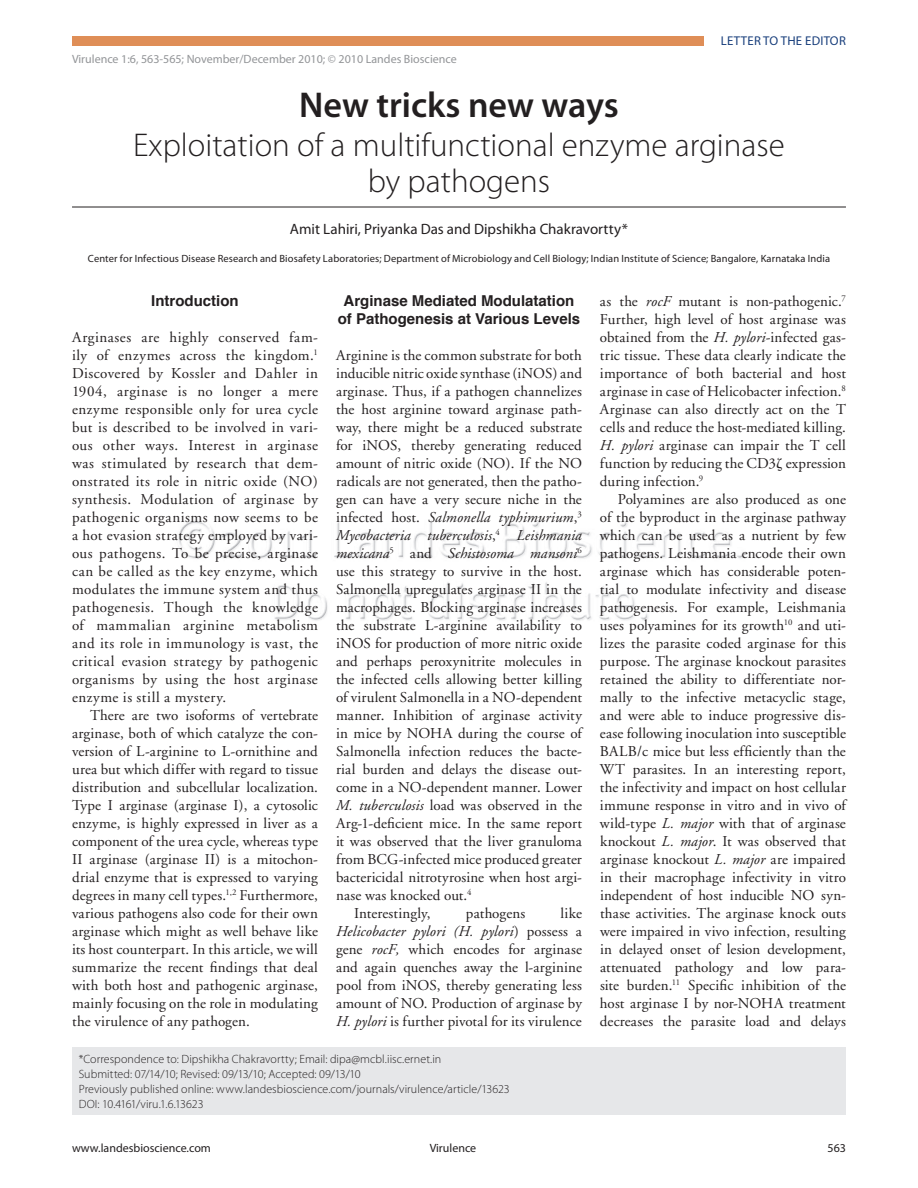
<style>
.page{position:relative;width:918px;height:1188px;background:#fff}
.page>*{position:absolute;margin:0;border:0;box-sizing:border-box;transform-origin:0 0}
.t1{font:600 36px "Myriad Pro";color:#231f20}
.t2{font:300 33px/36px "Myriad Pro";color:#231f20;text-align:center}
.t3{font:15px/18px "Adobe Garamond";letter-spacing:.01em;color:#231f20;text-align:justify}
.t4{font:italic 15px "Adobe Garamond";letter-spacing:.01em;color:#231f20}
.t5{font:700 15px/18px "Helvetica";color:#231f20;text-align:center}
.t6{font:15px "Myriad Pro";color:#231f20}
.t7{font:12.75px "Myriad Pro";letter-spacing:.02em;color:#193f7c}
.t8{font:300 12px/15px "Myriad Pro";letter-spacing:.005em;color:#231f20}
.t9{font:12px "Myriad Pro";color:#939598}
.t10{font:12px "Myriad Pro";color:#231f20}
.t11{font:10.5px "Myriad Pro";letter-spacing:.015em;color:#231f20}
.s1{font-style:normal}
.s2{font-style:italic}
.s3{font-family:"Universal Std Greekw Math Pi"}
</style>
<div class="page">
<img style="left:92px;top:206px;width:734px;height:415px">
<div style="left:72px;top:36px;width:632px;height:10px;background:#df8e57"></div>
<hr style="left:72px;top:207px;width:774px;height:1px;background:#231f20">
<div style="left:72px;top:1047px;width:774px;height:68px;background:#e6e7e9"></div>
<p class="t9" style="left:72px;top:52px;width:386px">Virulence 1:6, 563-565; November/December 2010; © 2010 Landes Bioscience</p>
<p class="t7" style="left:721px;top:32px;width:127px">Letter to the Ed itor</p>
<h1 class="t1" style="left:299px;top:82px;width:321px">New tricks new ways</h1>
<h2 class="t2" style="left:133px;top:126px;width:653px">Exploitation of a multifunctional enzyme arginase by pathogens</h2>
<p class="t6" style="left:290px;top:220px;width:339px">Amit Lahiri, Priyanka Das and Dipshikha Chakravortty*</p>
<p class="t11" style="left:88px;top:253px;width:744px">Center for Infectious Disease Research and Biosafety Laboratories; Department of Microbiology and Cell Biology; I ndian Institute of Science; Bangalore, Karnataka India</p>
<p class="t5" style="left:151px;top:292px;width:89px">Introduction</p>
<p class="t3" style="left:72px;top:329px;width:247px">Arginases are highly conserved fam&shy;ily of enzymes across the kingdom.<sup>1<br></sup>Discovered by Kossler and Dahler in 1904, arginase is no longer a mere enzyme responsible only for urea cycle but is described to be involved in vari&shy;ous other ways. Interest in arginase was stimulated by research that dem&shy;onstrated its role in nitric oxide (NO) synthesis. Modulation of arginase by pathogenic organisms now seems to be a hot evasion strategy employed by vari&shy;ous pathogens. To be precise, arginase can be called as the key enzyme, which modulates the immune system and thus pathogenesis. Though the knowledge of mammalian arginine metabolism and its role in immunology is vast, the critical evasion strategy by pathogenic organisms by using the host arginase enzyme is still a mystery.</p>
<p class="t3" style="left:72px;top:707px;width:247px;text-indent:18px">There are two isoforms of vertebrate arginase, both of which catalyze the con&shy;version of L-arginine to L-ornithine and urea but which differ with regard to tissue distribution and subcellular localization.<br>Type I arginase (arginase I), a cytosolic enzyme, is highly expressed in liver as a component of the urea cycle, whereas type II arginase (arginase II) is a mitochon&shy;drial enzyme that is expressed to varying degrees in many cell types.<sup>1,2</sup> Furthermore, various pathogens also code for their own arginase which might as well behave like its host counterpart. In this article, we will summarize the recent findings that deal with both host and pathogenic arginase, mainly focusing on the role in modulating the virulence of any pathogen.</p>
<p class="t5" style="left:338px;top:292px;width:244px">Arginase Mediated Modulatation of Pathogenesis at Various Levels</p>
<p class="t3" style="left:336px;top:347px;width:247px">Arginine is the common substrate for both</p>
<p class="t3" style="left:336px;top:365px;width:247px">inducible nitric oxide synthase (iNOS) and</p>
<p class="t3" style="left:336px;top:383px;width:247px">arginase. Thus, if a pathogen channelizes</p>
<p class="t3" style="left:336px;top:401px;width:247px">the host arginine toward arginase path-</p>
<p class="t3" style="left:336px;top:419px;width:247px">way, there might be a reduced substrate</p>
<p class="t3" style="left:336px;top:437px;width:247px">for iNOS, thereby generating reduced</p>
<p class="t3" style="left:336px;top:455px;width:247px">amount of nitric oxide (NO). If the NO</p>
<p class="t3" style="left:336px;top:473px;width:247px">radicals are not generated, then the patho-</p>
<p class="t3" style="left:336px;top:491px;width:247px">gen can have a very secure niche in the</p>
<p class="t4" style="left:336px;top:509px;width:247px"><span class="s1">infected host.</span> Salmonella typhimurium<span class="s1">,</span><sup>3</sup></p>
<p class="t4" style="left:336px;top:527px;width:247px">Mycobacteria tuberculosis<span class="s1">,</span><sup>4</sup> Leishmania</p>
<p class="t4" style="left:336px;top:545px;width:247px">mexicana<sup>5</sup> <span class="s1">and</span> Schistosoma mansoni<sup>6</sup></p>
<p class="t3" style="left:336px;top:563px;width:247px">use this strategy to survive in the host.</p>
<p class="t3" style="left:336px;top:581px;width:247px">Salmonella upregulates arginase II in the</p>
<p class="t3" style="left:336px;top:599px;width:247px">macrophages. Blocking arginase increases</p>
<p class="t3" style="left:336px;top:617px;width:247px">the substrate L-arginine availability to</p>
<p class="t3" style="left:336px;top:635px;width:247px">iNOS for production of more nitric oxide</p>
<p class="t3" style="left:336px;top:653px;width:247px">and perhaps peroxynitrite molecules in</p>
<p class="t3" style="left:336px;top:671px;width:247px">the infected cells allowing better killing</p>
<p class="t3" style="left:336px;top:689px;width:247px">of virulent Salmonella in a NO-dependent</p>
<p class="t3" style="left:336px;top:707px;width:247px">manner. Inhibition of arginase activity</p>
<p class="t3" style="left:336px;top:725px;width:247px">in mice by NOHA during the course of</p>
<p class="t3" style="left:336px;top:743px;width:247px">Salmonella infection reduces the bacte-</p>
<p class="t3" style="left:336px;top:761px;width:247px">rial burden and delays the disease out-</p>
<p class="t3" style="left:336px;top:779px;width:247px">come in a NO-dependent manner. Lower</p>
<p class="t3" style="left:336px;top:797px;width:247px"><span class="s2">M. tuberculosis</span> load was observed in the</p>
<p class="t3" style="left:336px;top:815px;width:247px">Arg-1-deficient mice. In the same report</p>
<p class="t3" style="left:336px;top:833px;width:247px">it was observed that the liver granuloma</p>
<p class="t3" style="left:336px;top:851px;width:247px">from BCG-infected mice produced greater</p>
<p class="t3" style="left:336px;top:869px;width:247px">bactericidal nitrotyrosine when host argi-</p>
<p class="t3" style="left:336px;top:887px;width:137px">nase was knocked out.<sup>4</sup></p>
<p class="t3" style="left:354px;top:905px;width:78px">Interestingly,</p>
<p class="t3" style="left:466px;top:905px;width:61px">pathogens</p>
<p class="t3" style="left:336px;top:905px;width:248px;text-indent:225px">like <span class="s2">Helicobacter pylori (H. pylori</span>) possess a gene <span class="s2">rocF,</span> which encodes for arginase and again quenches away the l-arginine pool from iNOS, thereby generating less amount of NO. Production of arginase by <span class="s2">H. pylori</span> is further pivotal for its virulence</p>
<p class="t8" style="left:79px;top:1051px;width:433px">*Correspondence to: Dipshikha Chakravortty; Email: dipa@mcbl.iisc.ernet.in<br>Submitted: 07/14/10; Revised: 09/13/10; Accepted: 09/13/10<br>Previously published online: www.landesbioscience.com/journals/virulence/article/13623<br>DOI: 10.4161/viru.1.6.13623</p>
<p class="t3" style="left:600px;top:293px;width:247px">as the <span class="s2">rocF</span> mutant is non-pathogenic.<sup>7<br></sup>Further, high level of host arginase was obtained from the <span class="s2">H. pylori</span>-infected gas&shy;tric tissue. These data clearly indicate the importance of both bacterial and host arginase in case of Helicobacter infection.<sup>8<br></sup>Arginase can also directly act on the T cells and reduce the host-mediated killing.<br><span class="s2">H. pylori</span> arginase can impair the T cell function by reducing the CD3<span class="s3">ζ</span> expression during infection.<sup>9</sup></p>
<p class="t3" style="left:600px;top:491px;width:248px;text-indent:18px">Polyamines are also produced as one of the byproduct in the arginase pathway which can be used as a nutrient by few pathogens. Leishmania encode their own arginase which has considerable poten&shy;tial to modulate infectivity and disease pathogenesis. For example, Leishmania uses polyamines for its growth<sup>10</sup> and uti&shy;lizes the parasite coded arginase for this purpose. The arginase knockout parasites retained the ability to differentiate nor&shy;mally to the infective metacyclic stage, and were able to induce progressive dis&shy;ease following inoculation into susceptible BALB/c mice but less efficiently than the WT parasites. In an interesting report, the infectivity and impact on host cellular immune response in vitro and in vivo of wild-type <span class="s2">L. major</span> with that of arginase knockout <span class="s2">L. major</span>. It was observed that arginase knockout <span class="s2">L. major</span> are impaired in their macrophage infectivity in vitro independent of host inducible NO syn&shy;thase activities. The arginase knock outs were impaired in vivo infection, resulting in delayed onset of lesion development, attenuated pathology and low para&shy;site burden.<sup>11</sup> Specific inhibition of the host arginase I by nor-NOHA treatment decreases the parasite load and delays</p>
<p class="t10" style="left:72px;top:1141px;width:140px">www.landesbioscience.com</p>
<p class="t10" style="left:430px;top:1141px;width:48px">Virulence</p>
<p class="t10" style="left:828px;top:1141px;width:20px">563</p>
</div>
